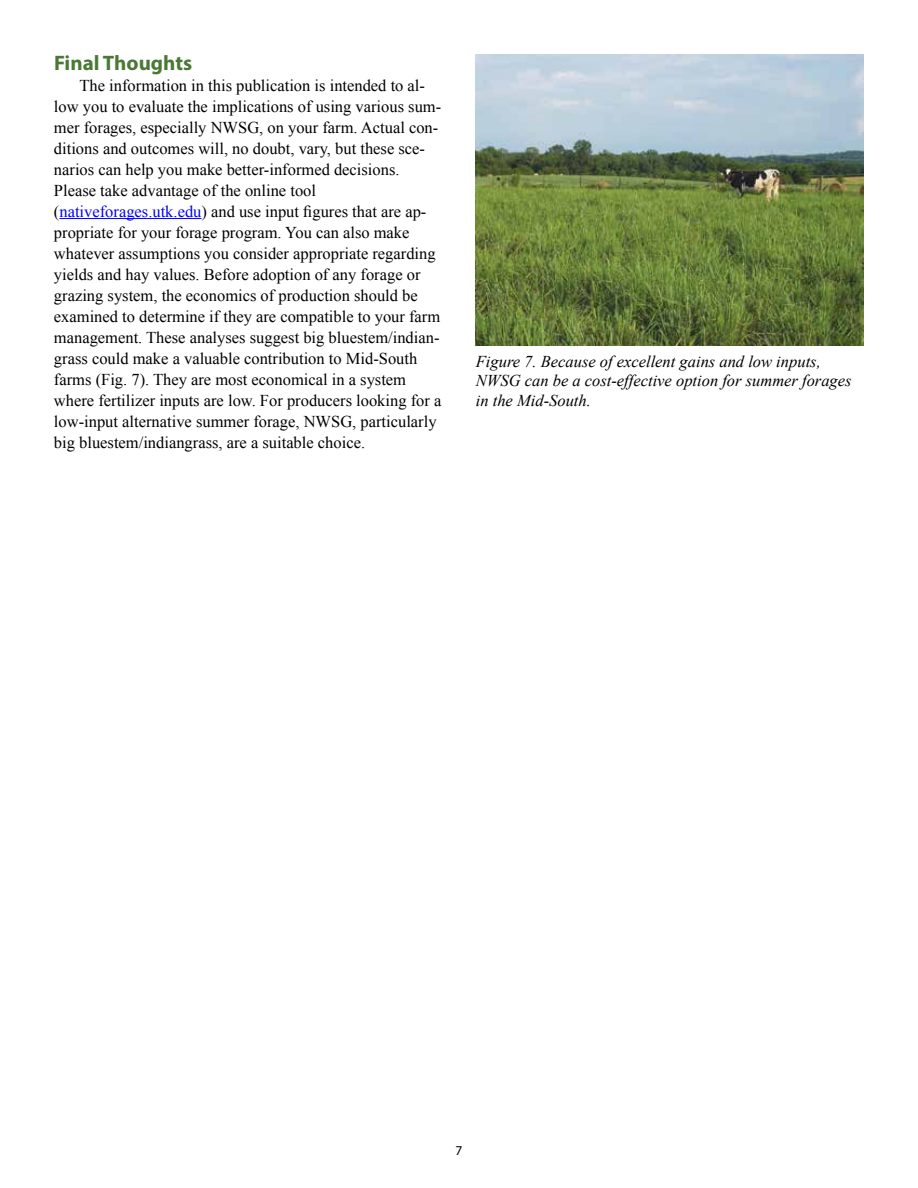
<style>
.page{position:relative;width:918px;height:1188px;background:#fff}
.page>*{position:absolute;margin:0;border:0;box-sizing:border-box;transform-origin:0 0}
.t1{font:700 21px "Myriad Pro";color:#4a7935}
.t2{font:16.5px/21px "Times New Roman";color:#000}
.t3{font:italic 16.5px/19.5px "Times New Roman";color:#000}
.t4{font:13.5px "Myriad Pro";color:#000}
.s1{color:#00f}
</style>
<div class="page">
<hr style="left:59px;top:218px;width:143px;height:1px;background:#00f">
<img style="left:476px;top:54px;width:388px;height:291px">
<p class="t1" style="left:54px;top:49px;width:140px">Final Thoughts</p>
<p class="t2" style="left:54px;top:74px;width:389px;text-indent:26px">The information in this publication is intended to al&shy;low you to evaluate the implications of using various sum&shy;mer forages, especially NWSG, on your farm. Actual con&shy;ditions and outcomes will, no doubt, vary, but these sce&shy;narios can help you make better-informed decisions.<br>Please take advantage of the online tool (<span class="s1">nativeforages.utk.edu</span>) and use input figures that are ap&shy;propriate for your forage program. You can also make whatever assumptions you consider appropriate regarding yields and hay values. Before adoption of any forage or grazing system, the economics of production should be examined to determine if they are compatible to your farm management. These analyses suggest big bluestem/indian&shy;grass could make a valuable contribution to Mid-South farms (Fig. 7). They are most economical in a system where fertilizer inputs are low. For producers looking for a low-input alternative summer forage, NWSG, particularly big bluestem/indiangrass, are a suitable choice.</p>
<p class="t3" style="left:476px;top:351px;width:377px">Figure 7. Because of excellent gains and low inputs,<br>NWSG can be a cost-effective option for summer forages in the Mid-South.</p>
<p class="t4" style="left:456px;top:1142px;width:8px">7</p>
</div>
